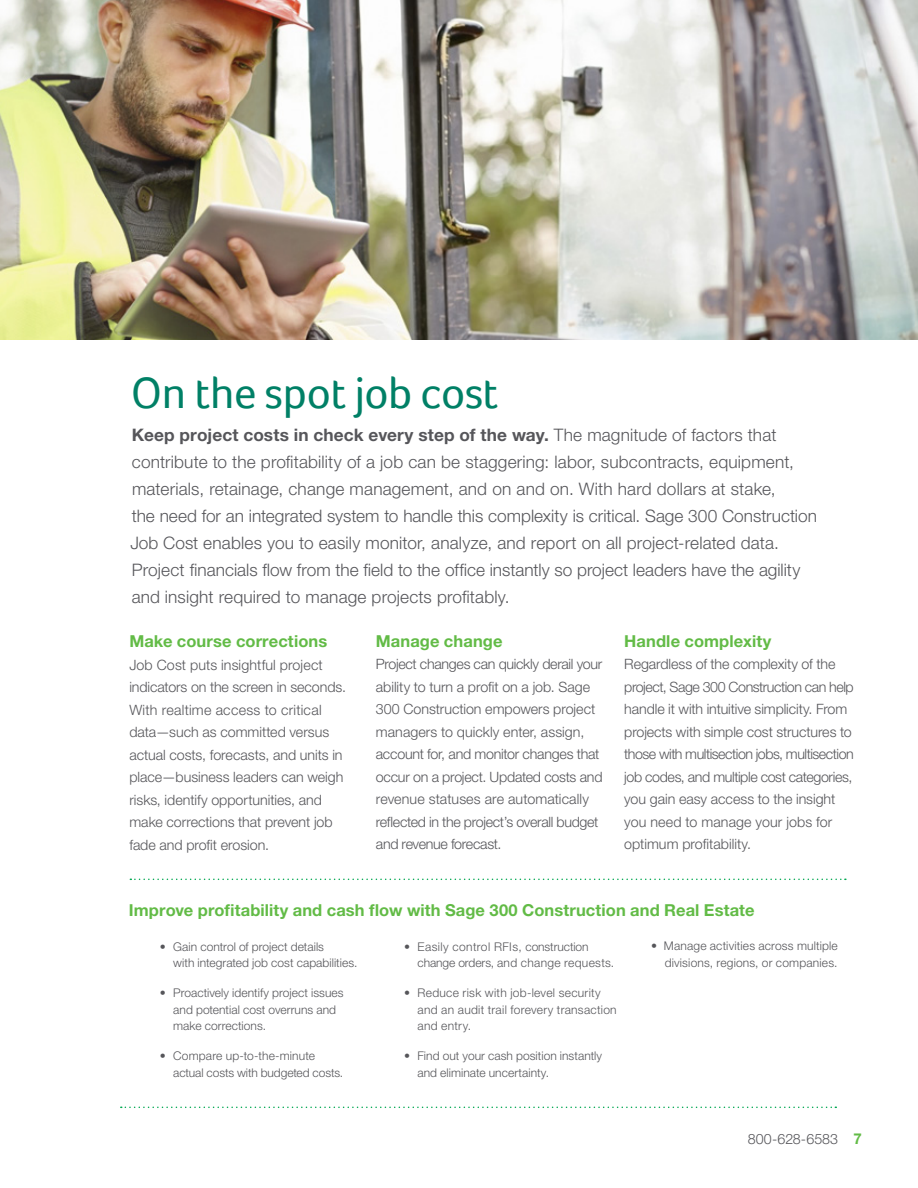
<style>
.page{position:relative;width:918px;height:1188px;background:#fff}
.page>*{position:absolute;margin:0;border:0;box-sizing:border-box;transform-origin:0 0}
.t1{font:45px "Foco";letter-spacing:-.01em;color:#008066}
.t2{font:300 17.25px/27px "Helvetica Neue LT Std";letter-spacing:.005em;color:#56565a}
.t3{font:700 16.5px "Helvetica Neue";letter-spacing:.005em;color:#62bb46}
.t4{font:300 14.25px/22.5px "Helvetica Neue LT Std";letter-spacing:-.005em;color:#56565a}
.t5{font:300 12px/16.5px "Helvetica Neue LT Std";letter-spacing:.005em;color:#56565a}
.t6{font:300 12px/16.5px "Helvetica Neue LT Std";letter-spacing:.025em;color:#56565a}
.s1{font-weight:700}
.s2{font-weight:700;font-size:15px;color:#62bb46}
</style>
<div class="page">
<svg style="left:121px;top:1107px;width:715px;height:1px"></svg>
<svg style="left:130px;top:879px;width:716px;height:1px"></svg>
<img style="left:0;top:0;width:918px;height:340px">
<h1 class="t1" style="left:131px;top:367px;width:369px">On the spot job cost</h1>
<p class="t2" style="left:130px;top:421px;width:688px"><span class="s1">Keep project costs in check every step of the way.</span> The magnitude of factors that contribute to the profitability of a job can be staggering: labor, subcontracts, equipment, materials, retainage, change management, and on and on. With hard dollars at stake,<br>the need for an integrated system to handle this complexity is critical. Sage 300 Construction Job Cost enables you to easily monitor, analyze, and report on all project-related data.<br>Project financials flow from the field to the office instantly so project leaders have the agility and insight required to manage projects profitably.</p>
<p class="t3" style="left:129px;top:631px;width:199px">Make course corrections</p>
<p class="t4" style="left:129px;top:653px;width:218px">Job Cost puts insightful project indicators on the screen in seconds.<br>With realtime access to critical data—such as committed versus actual costs, forecasts, and units in place—business leaders can weigh risks, identify opportunities, and make corrections that prevent job fade and profit erosion.</p>
<p class="t3" style="left:624px;top:631px;width:148px">Handle complexity</p>
<p class="t4" style="left:624px;top:653px;width:231px">Regardless of the complexity of the project, Sage 300 Construction can help handle it with intuitive simplicity. From projects with simple cost structures to those with multisection jobs, multisection job codes, and multiple cost categories, you gain easy access to the insight you need to manage your jobs for optimum profitability.</p>
<p class="t3" style="left:376px;top:631px;width:128px">Manage change</p>
<p class="t4" style="left:376px;top:653px;width:228px">Project changes can quickly derail your ability to turn a profit on a job. Sage 300 Construction empowers project managers to quickly enter, assign, account for, and monitor changes that occur on a project. Updated costs and revenue statuses are automatically reflected in the project’s overall budget and revenue forecast.</p>
<p class="t3" style="left:129px;top:900px;width:627px">Improve profitability and cash flow with Sage 300 Construction and Real Estate</p>
<p class="t5" style="left:173px;top:938px;width:186px;text-indent:-14px">• Gain control of project details<br>with integrated job cost capabilities.</p>
<p class="t5" style="left:173px;top:984px;width:172px;text-indent:-14px">• Proactively identify project issues and potential cost overruns and make corrections.</p>
<p class="t5" style="left:173px;top:1047px;width:172px;text-indent:-14px">• Compare up-to-the-minute actual costs with budgeted costs.</p>
<p class="t6" style="left:418px;top:938px;width:198px;text-indent:-14px">• Easily control RFIs, construction change orders, and change requests.</p>
<p class="t6" style="left:418px;top:984px;width:201px;text-indent:-14px">• Reduce risk with job-level security and an audit trail forevery transaction and entry.</p>
<p class="t5" style="left:418px;top:1047px;width:186px;text-indent:-13px">• Find out your cash position instantly and eliminate uncertainty.</p>
<p class="t5" style="left:651px;top:938px;width:188px;text-align:right">• Manage activities across multiple divisions, regions, or companies.</p>
<p class="t4" style="left:748px;top:1127px;width:116px">800-628-6583 <span class="s2">7</span></p>
</div>
